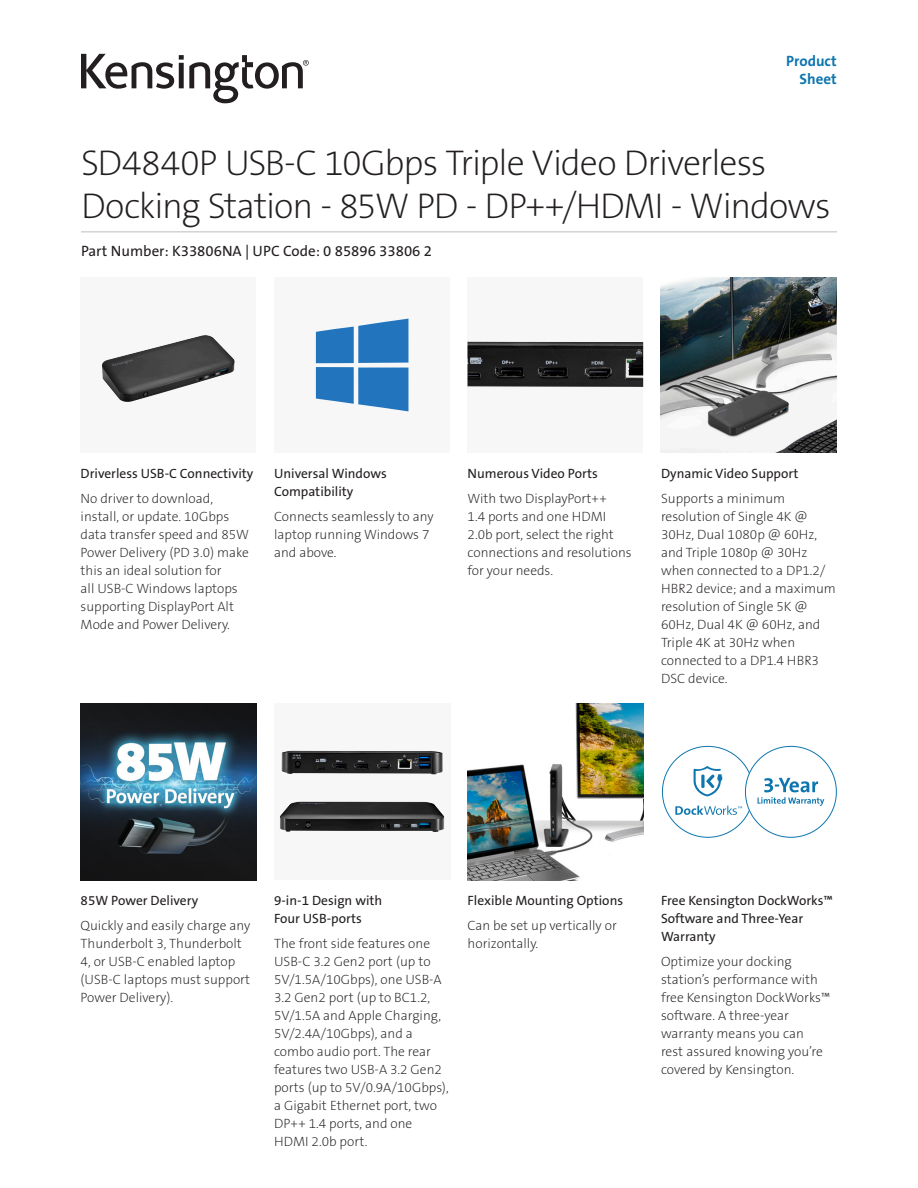
<style>
.page{position:relative;width:918px;height:1188px;background:#fff}
.page>*{position:absolute;margin:0;border:0;box-sizing:border-box;transform-origin:0 0}
.Main_Header{font:36px/43.2px "The Sans KENSINGTON2 XL";letter-spacing:-.03em;color:#231f20}
.Part_No__UPC{font:15px "The Sans KENSINGTON5 Rg";color:#231f20}
.Part_No__UPC-2{font:15px "The Sans KENSINGTON7 Bd";color:#0e76ae}
.Body{font:13.5px/18px "The Sans KENSINGTON2 XL";color:#231f20}
.t1{font:13.5px/18px "The Sans KENSINGTON5 Rg";color:#231f20}
</style>
<div class="page">
<svg style="left:81px;top:54px;width:228px;height:49px"></svg>
<hr style="left:81px;top:231px;width:756px;height:1px;background:#bcbdc0">
<div style="left:81px;top:277px;width:175px;height:176px;background:#f7f7f8"></div>
<img style="left:102px;top:335px;width:133px;height:67px">
<img style="left:661px;top:277px;width:176px;height:176px">
<div style="left:274px;top:277px;width:176px;height:176px;background:#f7f7f8"></div>
<img style="left:81px;top:704px;width:176px;height:176px">
<img style="left:467px;top:704px;width:177px;height:176px">
<div style="left:467px;top:277px;width:176px;height:176px;background:#f7f7f8"></div>
<img style="left:467px;top:342px;width:176px;height:45px">
<div style="left:274px;top:704px;width:176px;height:176px;background:#f7f7f8"></div>
<img style="left:280px;top:801px;width:164px;height:31px">
<svg style="left:316px;top:319px;width:93px;height:92px"></svg>
<svg style="left:675px;top:766px;width:67px;height:49px"></svg>
<svg style="left:757px;top:778px;width:67px;height:28px"></svg>
<img style="left:282px;top:751px;width:161px;height:24px">
<p class="Part_No__UPC-2" style="left:786px;top:53px;width:52px">Product</p>
<p class="Part_No__UPC-2" style="left:800px;top:71px;width:39px">Sheet</p>
<p class="Main_Header" style="left:81px;top:142px;width:751px">SD4840P USB-C 10Gbps Triple Video Driverless<br>Docking Station - 85W PD - DP++/HDMI - Windows</p>
<p class="Part_No__UPC" style="left:81px;top:243px;width:353px">Part Number: K33806NA | UPC Code: 0 85896 33806 2</p>
<p class="t1" style="left:81px;top:465px;width:174px">Driverless USB-C Connectivity</p>
<p class="Body" style="left:81px;top:489px;width:170px">No driver to download, install, or update. 10Gbps data transfer speed and 85W<br>Power Delivery (PD 3.0) make this an ideal solution for<br>all USB-C Windows laptops supporting DisplayPort Alt<br>Mode and Power Delivery.</p>
<p class="t1" style="left:274px;top:465px;width:114px">Universal Windows<br>Compatibility</p>
<p class="Body" style="left:274px;top:507px;width:161px">Connects seamlessly to any laptop running Windows 7 and above.</p>
<p class="t1" style="left:468px;top:465px;width:132px">Numerous Video Ports</p>
<p class="Body" style="left:468px;top:489px;width:166px">With two DisplayPort++<br>1.4 ports and one HDMI<br>2.0b port, select the right connections and resolutions for your needs.</p>
<p class="t1" style="left:661px;top:465px;width:139px">Dynamic Video Support</p>
<p class="Body" style="left:661px;top:489px;width:176px">Supports a minimum resolution of Single 4K @<br>30Hz, Dual 1080p @ 60Hz, and Triple 1080p @ 30Hz when connected to a DP1.2/<br>HBR2 device; and a maximum resolution of Single 5K @<br>60Hz, Dual 4K @ 60Hz, and<br>Triple 4K at 30Hz when connected to a DP1.4 HBR3<br>DSC device.</p>
<p class="t1" style="left:81px;top:892px;width:119px">85W Power Delivery</p>
<p class="Body" style="left:81px;top:917px;width:171px">Quickly and easily charge any<br>Thunderbolt 3, Thunderbolt<br>4, or USB-C enabled laptop (USB-C laptops must support<br>Power Delivery).</p>
<p class="t1" style="left:274px;top:892px;width:110px">9-in-1 Design with<br>Four USB-ports</p>
<p class="Body" style="left:274px;top:935px;width:176px">The front side features one<br>USB-C 3.2 Gen2 port (up to<br>5V/1.5A/10Gbps), one USB-A<br>3.2 Gen2 port (up to BC1.2,<br>5V/1.5A and Apple Charging,<br>5V/2.4A/10Gbps), and a combo audio port. The rear features two USB-A 3.2 Gen2 ports (up to 5V/0.9A/10Gbps), a Gigabit Ethernet port, two<br>DP++ 1.4 ports, and one<br>HDMI 2.0b port.</p>
<p class="t1" style="left:468px;top:892px;width:157px">Flexible Mounting Options</p>
<p class="Body" style="left:468px;top:917px;width:151px">Can be set up vertically or horizontally.</p>
<p class="t1" style="left:661px;top:892px;width:173px">Free Kensington DockWorks™<br>Software and Three-Year<br>Warranty</p>
<p class="Body" style="left:661px;top:953px;width:171px">Optimize your docking station’s performance with free Kensington DockWorks™ software. A three-year warranty means you can<br>rest assured knowing you’re covered by Kensington.</p>
</div>
